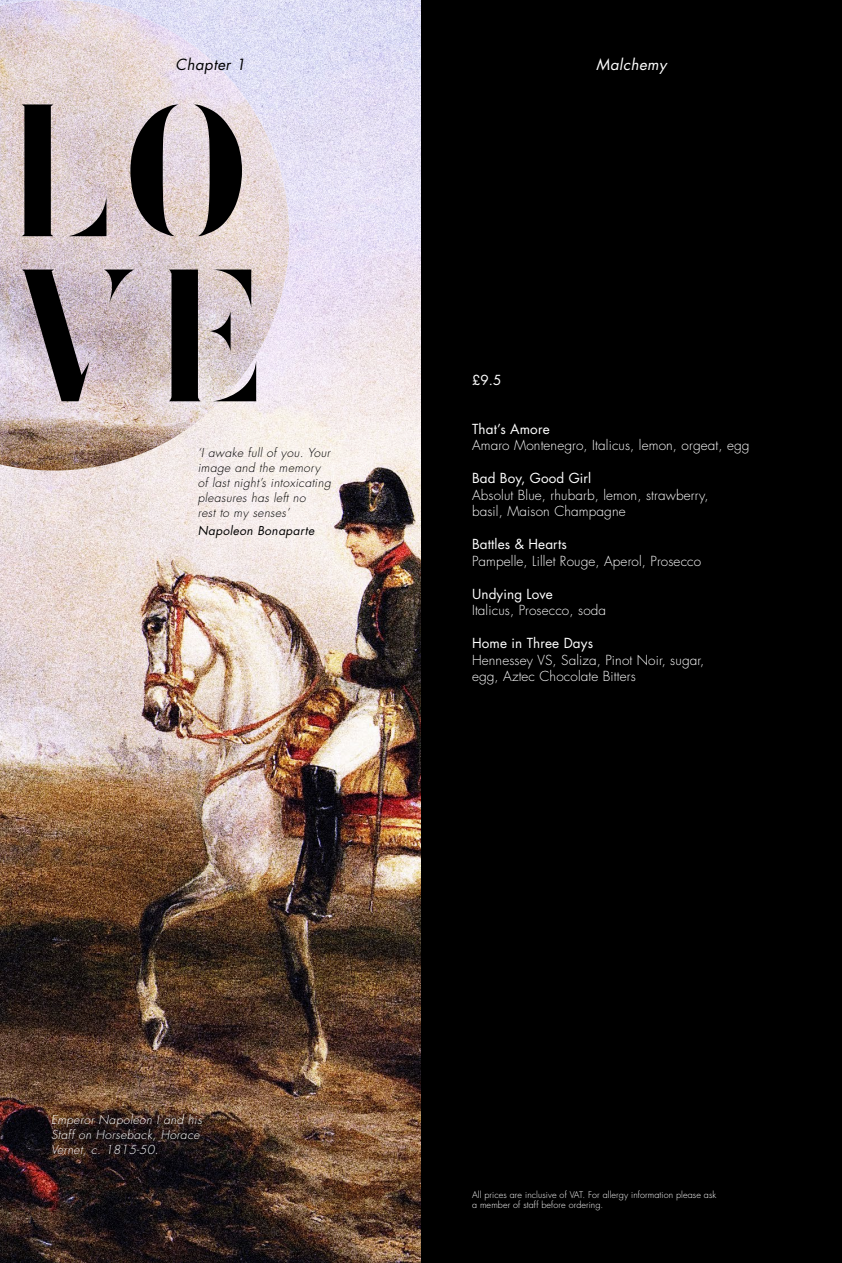
<style>
.page{position:relative;width:842px;height:1263px;background:#fff}
.page>*{position:absolute;margin:0;border:0;box-sizing:border-box;transform-origin:0 0}
.t1{font:165px/165px "Zefani Stencil";color:#000}
.t2{font:italic 15px "Futura TR";letter-spacing:.03em;color:#000}
.t3{font:italic 15px "Futura TR";letter-spacing:.03em;color:#fff}
.t4{font:300 13.5px/16.5px "Futura TR";letter-spacing:.01em;color:#fff}
.t5{font:13.5px "Futura TR";letter-spacing:.01em;color:#fff}
.t6{font:italic 300 12px/15px "Futura TR";letter-spacing:.03em;color:#000}
.t7{font:italic 300 12px/15px "Futura TR";letter-spacing:.03em;color:#fff}
.t8{font:italic 12px "Futura TR";letter-spacing:.03em;color:#000}
.t9{font:300 9px/10.8px "Futura TR";letter-spacing:.01em;color:#fff}
</style>
<div class="page">
<img style="left:0;top:0;width:421px;height:1263px">
<div style="left:421px;top:0;width:421px;height:1263px;background:#000"></div>
<img style="left:0;top:0;width:289px;height:471px">
<p class="t2" style="left:176px;top:55px;width:71px">Chapter 1</p>
<h1 class="t1" style="left:9px;top:96px;width:262px">LO<br>VE</h1>
<p class="t6" style="left:198px;top:445px;width:135px">‘I awake full of you. Your image and the memory of last night’s intoxicating pleasures has left no<br>rest to my senses’</p>
<p class="t8" style="left:198px;top:523px;width:118px">Napoleon Bonaparte</p>
<p class="t3" style="left:596px;top:55px;width:72px">Malchemy</p>
<p class="t5" style="left:472px;top:371px;width:31px">£9.5</p>
<p class="t5" style="left:472px;top:420px;width:79px">That’s Amore</p>
<p class="t4" style="left:472px;top:437px;width:279px">Amaro Montenegro, Italicus, lemon, orgeat, egg</p>
<p class="t5" style="left:472px;top:469px;width:121px">Bad Boy, Good Girl</p>
<p class="t4" style="left:472px;top:487px;width:238px">Absolut Blue, rhubarb, lemon, strawberry, basil, Maison Champagne</p>
<p class="t5" style="left:472px;top:535px;width:96px">Battles &amp; Hearts</p>
<p class="t4" style="left:472px;top:553px;width:231px">Pampelle, Lillet Rouge, Aperol, Prosecco</p>
<p class="t5" style="left:472px;top:585px;width:82px">Undying Love</p>
<p class="t4" style="left:472px;top:602px;width:136px">Italicus, Prosecco, soda</p>
<p class="t5" style="left:472px;top:634px;width:123px">Home in Three Days</p>
<p class="t4" style="left:472px;top:652px;width:234px">Hennessey VS, Saliza, Pinot Noir, sugar, egg, Aztec Chocolate Bitters</p>
<p class="t7" style="left:51px;top:1112px;width:152px">Emperor Napoleon I and his<br>Staff on Horseback, Horace<br>Vernet, c. 1815-50.</p>
<p class="t9" style="left:472px;top:1189px;width:246px">All prices are inclusive of VAT. For allergy information please ask a member of staff before ordering.</p>
</div>
